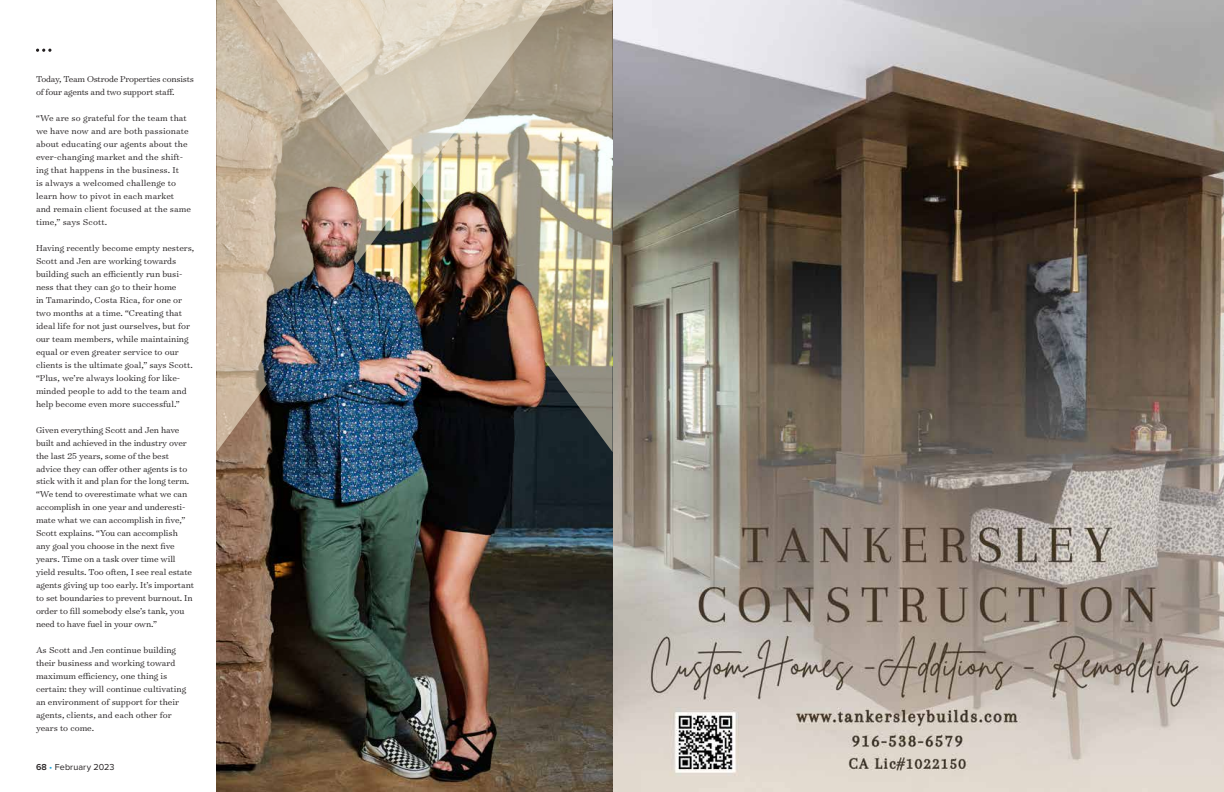
<style>
.page{position:relative;width:1224px;height:792px;background:#fff}
.page>*{position:absolute;margin:0;border:0;box-sizing:border-box;transform-origin:0 0}
.t1{font:300 9.8px/13px "Surveyor Text";color:#231f20}
.t2{font:300 9.8px/13px "Surveyor Text";letter-spacing:-.02em;color:#231f20}
.t3{font:9px "Proxima Nova";letter-spacing:.01em;color:#231f20}
.s1{font-weight:600}
.s2{color:#19a8e0}
</style>
<div class="page">
<img style="left:216px;top:0;width:1008px;height:792px">
<svg style="left:36px;top:49px;width:15px;height:3px"></svg>
<svg style="left:567px;top:0;width:46px;height:452px;background:#a7a18c"></svg>
<svg style="left:216px;top:0;width:351px;height:452px;background:#cbbfaa"></svg>
<img style="left:245px;top:145px;width:322px;height:307px">
<p class="t2" style="left:36px;top:72px;width:159px">Today, Team Ostrode Properties consists of four agents and two support staff.</p>
<p class="t1" style="left:36px;top:111px;width:157px">“We are so grateful for the team that we have now and are both passionate about educating our agents about the ever-changing market and the shift&shy;ing that happens in the business. It<br>is always a welcomed challenge to learn how to pivot in each market and remain client focused at the same time,” says Scott.</p>
<p class="t1" style="left:36px;top:241px;width:160px">Having recently become empty nesters, Scott and Jen are working towards building such an efficiently run busi&shy;ness that they can go to their home<br>in Tamarindo, Costa Rica, for one or two months at a time. “Creating that ideal life for not just ourselves, but for our team members, while maintaining equal or even greater service to our clients is the ultimate goal,” says Scott. “Plus, we’re always looking for like&shy;minded people to add to the team and help become even more successful.”</p>
<p class="t1" style="left:36px;top:423px;width:160px">Given everything Scott and Jen have built and achieved in the industry over the last 25 years, some of the best advice they can offer other agents is to stick with it and plan for the long term. “We tend to overestimate what we can accomplish in one year and underesti&shy;mate what we can accomplish in five,” Scott explains. “You can accomplish any goal you choose in the next five years. Time on a task over time will yield results. Too often, I see real estate agents giving up too early. It’s important to set boundaries to prevent burnout. In order to fill somebody else’s tank, you need to have fuel in your own.”</p>
<p class="t1" style="left:36px;top:644px;width:152px">As Scott and Jen continue building their business and working toward maximum efficiency, one thing is certain: they will continue cultivating an environment of support for their agents, clients, and each other for years to come.</p>
<p class="t3" style="left:36px;top:762px;width:80px"><span class="s1">68</span> <span class="s2">•</span> February 2023</p>
</div>
